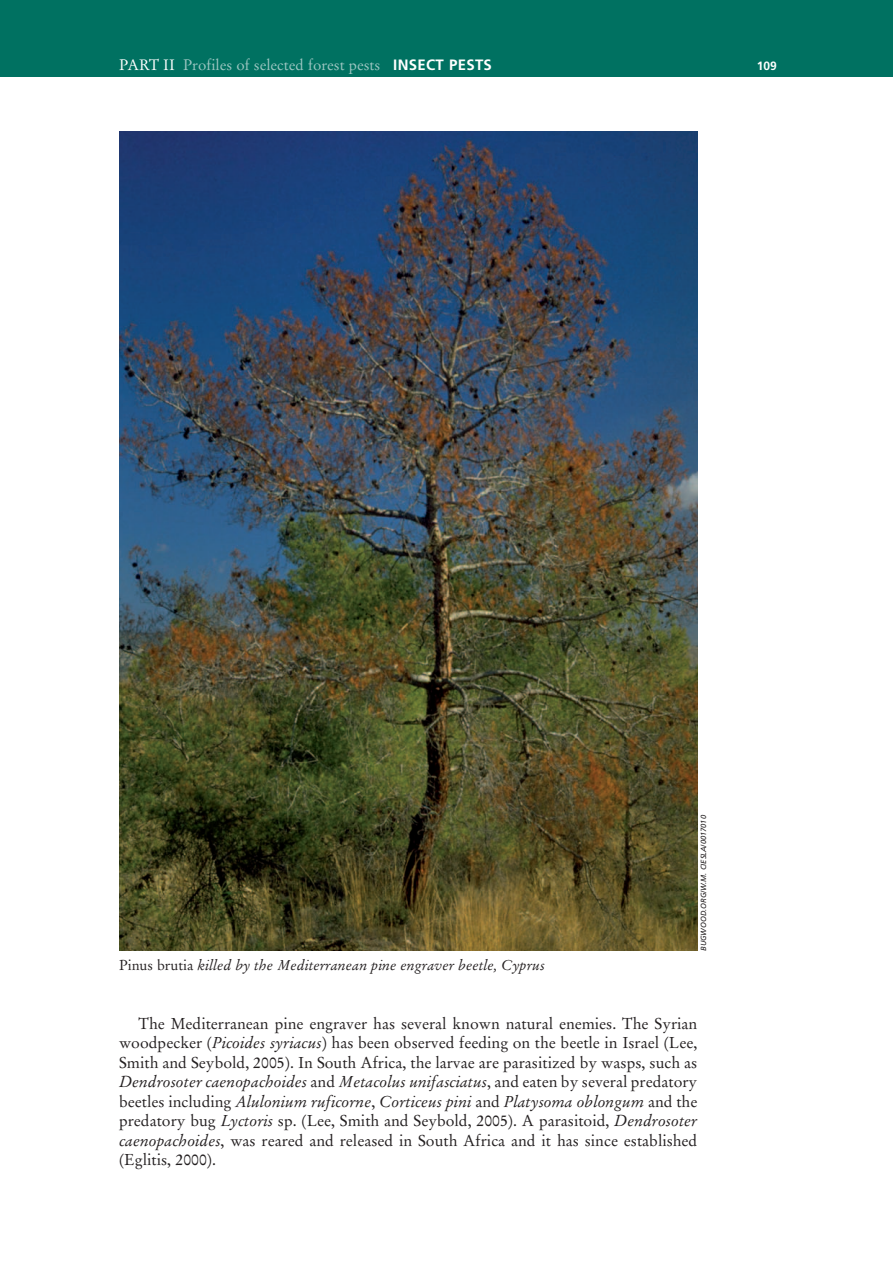
<style>
.page{position:relative;width:893px;height:1263px;background:#fff}
.page>*{position:absolute;margin:0;border:0;box-sizing:border-box;transform-origin:0 0}
.t1{font:15.75px/19.5px "Stempel Garamond LT Std";color:#231f20;text-align:justify}
.t2{font:15px "Stempel Garamond LT Std";color:#9dc6c2}
.t3{font:italic 14.25px "Stempel Garamond LT Std";color:#231f20}
.t4{font:700 12px "Frutiger LT Std";color:#fff}
.t5{font:italic 7.5px "Frutiger LT Std";color:#231f20}
.s1{color:#fff}
.s2{font-family:"Frutiger LT Std";font-weight:700;color:#fff}
.s3{font-style:normal}
.s4{font-style:italic}
</style>
<div class="page">
<div style="left:0;top:0;width:893px;height:77px;background:#007161"></div>
<img style="left:119px;top:132px;width:578px;height:819px">
<p class="t2" style="left:119px;top:58px;width:374px"><span class="s1">PART II</span> Profiles of selected forest pests <span class="s2">INSECT PESTS</span></p>
<p class="t4" style="left:757px;top:61px;width:22px">109</p>
<p class="t3" style="left:119px;top:959px;width:427px"><span class="s3">Pinus brutia</span> killed by the Mediterranean pine engraver beetle, Cyprus</p>
<p class="t5" style="left:700px;top:951px;width:137px;rotate:-90deg">BUGWOOD.ORG/W.M. CIESLA/0017010</p>
<p class="t1" style="left:119px;top:1015px;width:580px;text-indent:19px">The Mediterranean pine engraver has several known natural enemies. The Syrian woodpecker (<span class="s4">Picoides syriacus</span>) has been observed feeding on the beetle in Israel (Lee, Smith and Seybold, 2005). In South Africa, the larvae are parasitized by wasps, such as <span class="s4">Dendrosoter caenopachoides</span> and <span class="s4">Metacolus unifasciatus</span>, and eaten by several predatory beetles including <span class="s4">Alulonium ruficorne</span>, <span class="s4">Corticeus pini</span> and <span class="s4">Platysoma oblongum</span> and the predatory bug <span class="s4">Lyctoris</span> sp. (Lee, Smith and Seybold, 2005). A parasitoid, <span class="s4">Dendrosoter caenopachoides</span>, was reared and released in South Africa and it has since established (Eglitis, 2000).</p>
</div>
